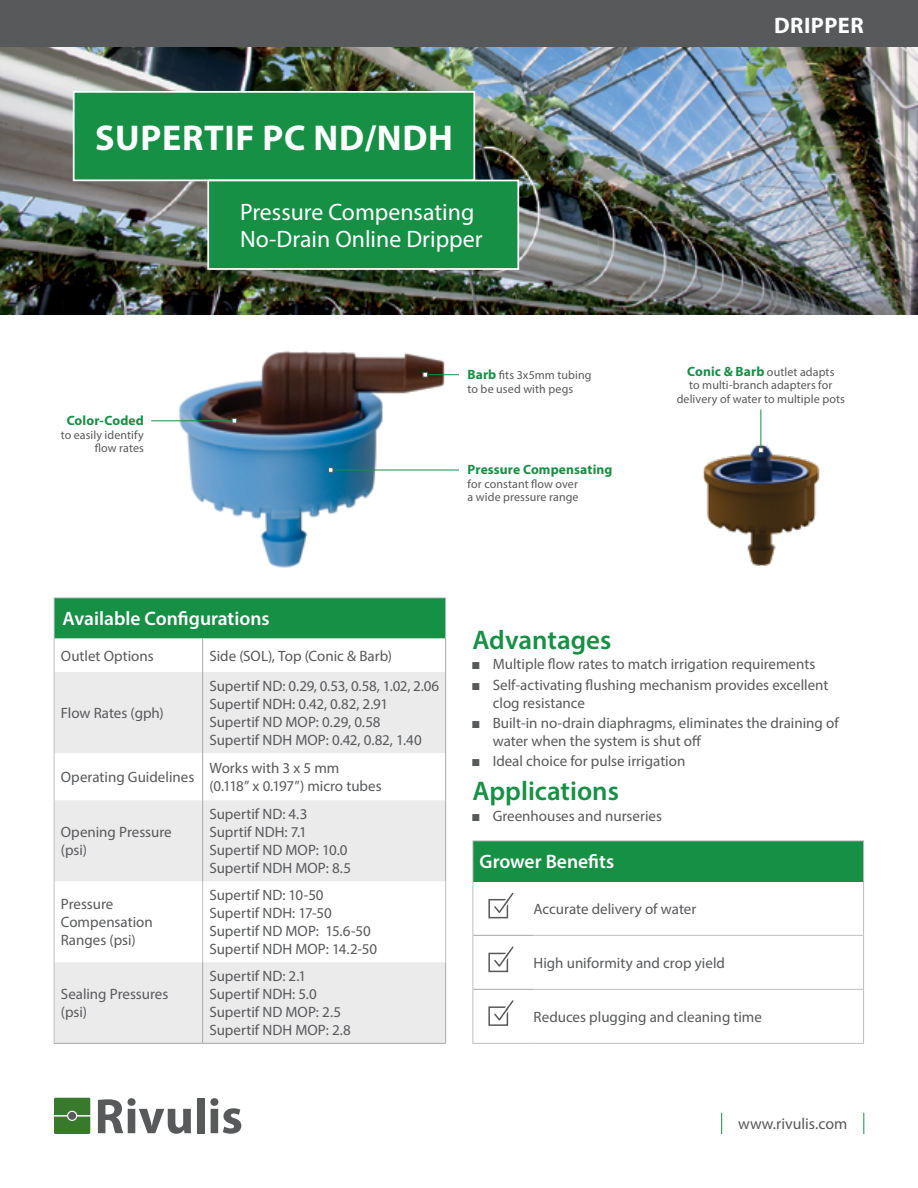
<style>
.page{position:relative;width:918px;height:1188px;background:#fff}
.page>*{position:absolute;margin:0;border:0;box-sizing:border-box;transform-origin:0 0}
.t1{font:700 36px "Myriad Pro";letter-spacing:.02em;color:#fff}
.t2{font:600 27px "Myriad Pro";color:#169045}
.t3{font:23.85px/26.4px "Myriad Pro";color:#fff}
.t4{font:700 22.5px "Myriad Pro";letter-spacing:.02em;color:#fff}
.t5{font:600 19.5px "Myriad Pro";color:#fff}
.t6{font:15.9px "Myriad Pro";color:#58595b}
.t7{font:15px/18px "Myriad Pro";color:#58595b}
.t8{font:700 13.5px "Myriad Pro";letter-spacing:.01em;color:#169045}
.t9{font:12px/13.5px "Myriad Pro";letter-spacing:.01em;color:#58595b}
.s1{font-weight:700;font-size:13.5px;color:#169045}
.s2{font-family:"Arial Narrow"}
</style>
<div class="page">
<svg style="left:98px;top:1098px;width:93px;height:36px"></svg>
<div style="left:197px;top:1098px;width:7px;height:35px;background:#58595b"></div>
<svg style="left:210px;top:1098px;width:31px;height:36px"></svg>
<svg style="left:54px;top:1098px;width:36px;height:36px"></svg>
<div style="left:68px;top:1112px;width:8px;height:8px;background:#58595b;border-radius:50%"></div>
<svg style="left:721px;top:1113px;width:1px;height:21px"></svg>
<svg style="left:864px;top:1113px;width:1px;height:21px"></svg>
<img style="left:0;top:47px;width:918px;height:267px">
<div style="left:73px;top:91px;width:402px;height:90px;background:#169045;border:2px solid #fff"></div>
<div style="left:207px;top:180px;width:312px;height:90px;background:#169045;border:2px solid #fff"></div>
<div style="left:0;top:0;width:918px;height:46px;background:#58595b"></div>
<div style="left:473px;top:841px;width:391px;height:40px;background:#169045"></div>
<hr style="left:534px;top:935px;width:330px;height:1px;background:#bcbec0">
<hr style="left:534px;top:989px;width:330px;height:1px;background:#bcbec0">
<hr style="left:473px;top:935px;width:61px;height:1px;background:#a7a9ac">
<hr style="left:473px;top:989px;width:61px;height:1px;background:#a7a9ac">
<hr style="left:472px;top:840px;width:62px;height:1px;background:#bcbec0">
<hr style="left:472px;top:841px;width:1px;height:40px;background:#bcbec0">
<hr style="left:534px;top:840px;width:330px;height:1px;background:#bcbec0">
<hr style="left:863px;top:841px;width:1px;height:40px;background:#bcbec0">
<hr style="left:472px;top:881px;width:1px;height:54px;background:#bcbec0">
<hr style="left:863px;top:881px;width:1px;height:54px;background:#bcbec0">
<hr style="left:472px;top:935px;width:1px;height:54px;background:#bcbec0">
<hr style="left:863px;top:936px;width:1px;height:53px;background:#bcbec0">
<hr style="left:472px;top:989px;width:1px;height:54px;background:#bcbec0">
<hr style="left:863px;top:990px;width:1px;height:53px;background:#bcbec0">
<hr style="left:472px;top:1043px;width:62px;height:1px;background:#bcbec0">
<hr style="left:534px;top:1043px;width:330px;height:1px;background:#bcbec0">
<div style="left:488px;top:1006px;width:20px;height:20px;border:2px solid #58595b"></div>
<svg style="left:493px;top:1000px;width:21px;height:23px"></svg>
<div style="left:488px;top:953px;width:20px;height:19px;border:2px solid #58595b"></div>
<svg style="left:493px;top:946px;width:21px;height:23px"></svg>
<div style="left:488px;top:899px;width:20px;height:19px;border:2px solid #58595b"></div>
<svg style="left:493px;top:892px;width:21px;height:23px"></svg>
<div style="left:54px;top:598px;width:392px;height:40px;background:#169045"></div>
<svg style="left:55px;top:672px;width:390px;height:371px;fill:#ebebec"></svg>
<hr style="left:54px;top:638px;width:1px;height:34px;background:#bcbec0">
<hr style="left:202px;top:638px;width:1px;height:34px;background:#a7a9ac">
<hr style="left:445px;top:638px;width:1px;height:34px;background:#a7a9ac">
<hr style="left:54px;top:753px;width:1px;height:47px;background:#bcbec0">
<hr style="left:202px;top:753px;width:1px;height:47px;background:#a7a9ac">
<hr style="left:445px;top:753px;width:1px;height:47px;background:#a7a9ac">
<hr style="left:54px;top:672px;width:1px;height:81px;background:#bcbec0">
<hr style="left:202px;top:672px;width:1px;height:81px;background:#a7a9ac">
<hr style="left:445px;top:672px;width:1px;height:81px;background:#a7a9ac">
<hr style="left:54px;top:800px;width:1px;height:81px;background:#bcbec0">
<hr style="left:202px;top:800px;width:1px;height:81px;background:#a7a9ac">
<hr style="left:445px;top:800px;width:1px;height:81px;background:#a7a9ac">
<hr style="left:54px;top:597px;width:149px;height:1px;background:#bcbec0">
<hr style="left:54px;top:598px;width:1px;height:40px;background:#bcbec0">
<hr style="left:203px;top:597px;width:243px;height:1px;background:#bcbec0">
<hr style="left:445px;top:598px;width:1px;height:40px;background:#bcbec0">
<hr style="left:54px;top:881px;width:1px;height:81px;background:#bcbec0">
<hr style="left:202px;top:881px;width:1px;height:81px;background:#bcbec0">
<hr style="left:445px;top:881px;width:1px;height:81px;background:#bcbec0">
<hr style="left:54px;top:962px;width:1px;height:81px;background:#bcbec0">
<hr style="left:202px;top:962px;width:1px;height:81px;background:#a7a9ac">
<hr style="left:445px;top:962px;width:1px;height:81px;background:#a7a9ac">
<hr style="left:54px;top:1043px;width:149px;height:1px;background:#a7a9ac">
<hr style="left:203px;top:1043px;width:243px;height:1px;background:#a7a9ac">
<img style="left:162px;top:351px;width:289px;height:217px">
<hr style="left:330px;top:470px;width:129px;height:1px;background:#169045">
<svg style="left:328px;top:467px;width:6px;height:6px"></svg>
<hr style="left:151px;top:420px;width:83px;height:1px;background:#169045">
<svg style="left:231px;top:418px;width:6px;height:6px"></svg>
<hr style="left:425px;top:374px;width:34px;height:1px;background:#169045">
<svg style="left:422px;top:372px;width:6px;height:6px"></svg>
<img style="left:703px;top:437px;width:117px;height:129px">
<hr style="left:760px;top:410px;width:1px;height:40px;background:#169045">
<svg style="left:758px;top:447px;width:6px;height:6px"></svg>
<h1 class="t1" style="left:95px;top:114px;width:359px">SUPERTIF PC ND/NDH</h1>
<h3 class="t3" style="left:240px;top:199px;width:244px">Pressure Compensating<br>No-Drain Online Dripper</h3>
<h3 class="t4" style="left:774px;top:11px;width:91px">DRIPPER</h3>
<p class="t8" style="left:67px;top:412px;width:79px">Color-Coded</p>
<p class="t9" style="left:61px;top:428px;width:85px;text-align:right">to easily identify flow rates</p>
<p class="t9" style="left:468px;top:368px;width:126px"><span class="s1">Barb</span> fits 3x5mm tubing to be used with pegs</p>
<p class="t9" style="left:677px;top:365px;width:170px;text-align:center"><span class="s1">Conic &amp; Barb</span> outlet adapts<br>to multi-branch adapters for delivery of water to multiple pots</p>
<p class="t8" style="left:468px;top:461px;width:146px">Pressure Compensating</p>
<p class="t9" style="left:468px;top:477px;width:113px">for constant flow over a wide pressure range</p>
<h3 class="t5" style="left:63px;top:606px;width:209px">Available Configurations</h3>
<p class="t7" style="left:61px;top:647px;width:94px">Outlet Options</p>
<p class="t7" style="left:209px;top:647px;width:184px">Side (SOL), Top (Conic &amp; Barb)</p>
<p class="t7" style="left:61px;top:704px;width:104px">Flow Rates (gph)</p>
<p class="t7" style="left:209px;top:677px;width:231px">Supertif ND: 0.29, 0.53, 0.58, 1.02, 2.06<br>Supertif NDH: 0.42, 0.82, 2.91<br>Supertif ND MOP: 0.29, 0.58<br>Supertif NDH MOP: 0.42, 0.82, 1.40</p>
<p class="t7" style="left:61px;top:768px;width:135px">Operating Guidelines</p>
<p class="t7" style="left:209px;top:759px;width:174px">Works with 3 x 5 mm (0.118” x 0.197”) micro tubes</p>
<p class="t7" style="left:61px;top:823px;width:112px">Opening Pressure (psi)</p>
<p class="t7" style="left:209px;top:805px;width:143px">Supertif ND: 4.3<br>Suprtif NDH: 7.1<br>Supertif ND MOP: 10.0<br>Supertif NDH MOP: 8.5</p>
<p class="t7" style="left:61px;top:895px;width:93px">Pressure<br>Compensation<br>Ranges (psi)</p>
<p class="t7" style="left:209px;top:886px;width:169px">Supertif ND: 10-50<br>Supertif NDH: 17-50<br>Supertif ND MOP: 15.6-50<br>Supertif NDH MOP: 14.2-50</p>
<p class="t7" style="left:61px;top:985px;width:109px">Sealing Pressures (psi)</p>
<p class="t7" style="left:209px;top:967px;width:143px">Supertif ND: 2.1<br>Supertif NDH: 5.0<br>Supertif ND MOP: 2.5<br>Supertif NDH MOP: 2.8</p>
<h2 class="t2" style="left:472px;top:623px;width:140px">Advantages</h2>
<p class="t7" style="left:472px;top:655px;width:344px"><span class="s2">■</span> Multiple flow rates to match irrigation requirements</p>
<p class="t7" style="left:493px;top:675px;width:337px;text-indent:-20px"><span class="s2">■</span> Self-activating flushing mechanism provides excellent clog resistance</p>
<p class="t7" style="left:493px;top:713px;width:348px;text-indent:-20px"><span class="s2">■</span> Built-in no-drain diaphragms, eliminates the draining of water when the system is shut off</p>
<p class="t7" style="left:472px;top:752px;width:214px"><span class="s2">■</span> Ideal choice for pulse irrigation</p>
<h2 class="t2" style="left:472px;top:774px;width:148px">Applications</h2>
<p class="t7" style="left:472px;top:806px;width:191px"><span class="s2">■</span> Greenhouses and nurseries</p>
<h3 class="t5" style="left:480px;top:849px;width:136px">Grower Benefits</h3>
<p class="t7" style="left:534px;top:900px;width:164px">Accurate delivery of water</p>
<p class="t7" style="left:534px;top:954px;width:193px">High uniformity and crop yield</p>
<p class="t7" style="left:534px;top:1008px;width:230px">Reduces plugging and cleaning time</p>
<p class="t6" style="left:738px;top:1114px;width:111px">www.rivulis.com</p>
</div>
